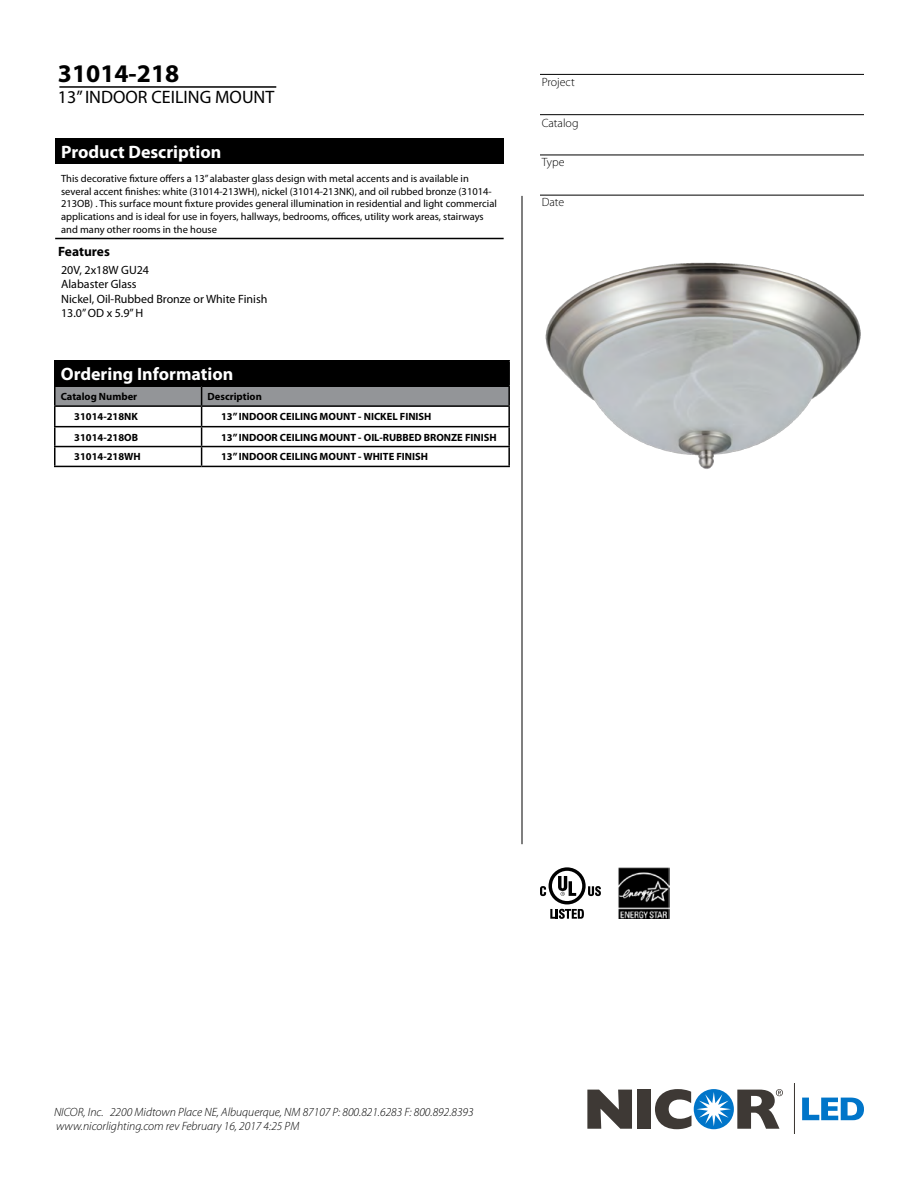
<style>
.page{position:relative;width:918px;height:1188px;background:#fff}
.page>*{position:absolute;margin:0;border:0;box-sizing:border-box;transform-origin:0 0}
.t1{font:700 25.5px "Myriad Pro";color:#000}
.t2{font:700 18px "Myriad Pro";color:#fff}
.t3{font:18px "Myriad Pro";color:#000}
.t4{font:700 13.5px "Myriad Pro";color:#000}
.t5{font:italic 300 12px/14.4px "Myriad Pro";color:#000}
.t6{font:12px/14.4px "Myriad Pro";color:#000}
.t7{font:300 12px "Myriad Pro";color:#000}
.t8{font:10.5px/12.6px "Myriad Pro";color:#000}
.t9{font:700 10.5px "Myriad Pro";color:#000}
</style>
<div class="page">
<svg style="left:802px;top:1098px;width:62px;height:22px"></svg>
<div style="left:638px;top:1090px;width:13px;height:39px;background:#3e3935"></div>
<svg style="left:587px;top:1090px;width:45px;height:39px"></svg>
<svg style="left:694px;top:1089px;width:40px;height:40px"></svg>
<svg style="left:655px;top:1089px;width:76px;height:40px"></svg>
<svg style="left:737px;top:1089px;width:46px;height:40px"></svg>
<hr style="left:794px;top:1084px;width:1px;height:50px;background:#3e3935">
<hr style="left:540px;top:155px;width:324px;height:1px;background:#000">
<hr style="left:540px;top:114px;width:324px;height:1px;background:#000">
<hr style="left:540px;top:74px;width:324px;height:1px;background:#000">
<hr style="left:522px;top:196px;width:1px;height:648px;background:#000">
<div style="left:55px;top:138px;width:449px;height:26px;background:#000"></div>
<hr style="left:55px;top:238px;width:449px;height:1px;background:#000">
<svg style="left:540px;top:867px;width:61px;height:52px"></svg>
<img style="left:618px;top:867px;width:52px;height:52px">
<img style="left:545px;top:262px;width:316px;height:207px">
<hr style="left:59px;top:86px;width:217px;height:2px;background:#000">
<div style="left:55px;top:361px;width:454px;height:25px;background:#000"></div>
<hr style="left:54px;top:360px;width:148px;height:2px;background:#000">
<hr style="left:54px;top:362px;width:2px;height:24px;background:#000">
<hr style="left:202px;top:360px;width:308px;height:2px;background:#000">
<hr style="left:508px;top:362px;width:2px;height:24px;background:#000">
<hr style="left:54px;top:466px;width:148px;height:1px;background:#000">
<hr style="left:202px;top:466px;width:308px;height:1px;background:#000">
<svg style="left:54px;top:386px;width:456px;height:80px"></svg>
<hr style="left:202px;top:405px;width:308px;height:2px;background:#000">
<hr style="left:540px;top:195px;width:324px;height:1px;background:#000">
<h1 class="t1" style="left:58px;top:56px;width:123px">31014-218</h1>
<h2 class="t3" style="left:58px;top:86px;width:218px">13” INDOOR CEILING MOUNT</h2>
<h2 class="t2" style="left:61px;top:140px;width:162px">Product Description</h2>
<p class="t8" style="left:61px;top:172px;width:437px">This decorative fixture offers a 13” alabaster glass design with metal accents and is available in several accent finishes: white (31014-213WH), nickel (31014-213NK), and oil rubbed bronze (31014- 213OB) . This surface mount fixture provides general illumination in residential and light commercial applications and is ideal for use in foyers, hallways, bedrooms, offices, utility work areas, stairways and many other rooms in the house</p>
<p class="t4" style="left:58px;top:243px;width:53px">Features</p>
<p class="t6" style="left:61px;top:262px;width:208px">20V, 2x18W GU24<br>Alabaster Glass<br>Nickel, Oil-Rubbed Bronze or White Finish<br>13.0” OD x 5.9” H</p>
<h2 class="t2" style="left:61px;top:362px;width:174px">Ordering Information</h2>
<p class="t9" style="left:61px;top:390px;width:78px">Catalog Number</p>
<p class="t9" style="left:208px;top:390px;width:56px">Description</p>
<p class="t9" style="left:74px;top:410px;width:65px">31014-218NK</p>
<p class="t9" style="left:221px;top:410px;width:212px">13” INDOOR CEILING MOUNT - NICKEL FINISH</p>
<p class="t9" style="left:74px;top:430px;width:65px">31014-218OB</p>
<p class="t9" style="left:221px;top:430px;width:277px">13” INDOOR CEILING MOUNT - OIL-RUBBED BRONZE FINISH</p>
<p class="t9" style="left:74px;top:450px;width:68px">31014-218WH</p>
<p class="t9" style="left:221px;top:450px;width:209px">13” INDOOR CEILING MOUNT - WHITE FINISH</p>
<p class="t7" style="left:542px;top:75px;width:35px">Project</p>
<p class="t7" style="left:542px;top:116px;width:38px">Catalog</p>
<p class="t7" style="left:542px;top:155px;width:24px">Type</p>
<p class="t7" style="left:542px;top:195px;width:24px">Date</p>
<p class="t5" style="left:54px;top:1104px;width:421px">NICOR, Inc. 2200 Midtown Place NE, Albuquerque, NM 87107 P: 800.821.6283 F: 800.892.8393 www.nicorlighting.com rev February 16, 2017 4:25 PM</p>
</div>
